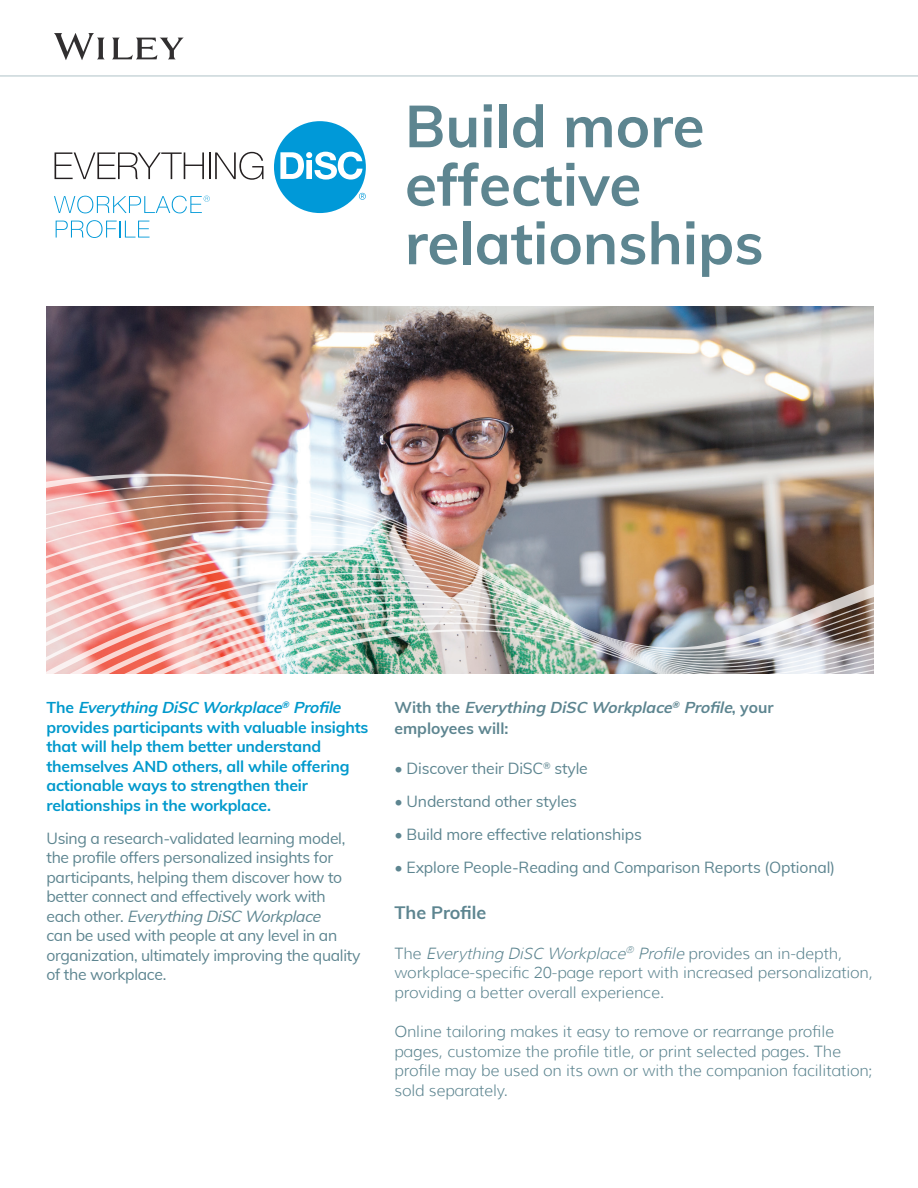
<style>
.page{position:relative;width:918px;height:1188px;background:#fff}
.page>*{position:absolute;margin:0;border:0;box-sizing:border-box;transform-origin:0 0}
.t1{font:700 58.5px/58.5px "Muli";color:#5d8590}
.t2{font:700 18px "Muli";color:#5d8590}
.t3{font:15.75px/19.5px "Muli";letter-spacing:-.02em;color:#5d8590}
.t4{font:300 15.75px/19.5px "Muli";letter-spacing:-.01em;color:#5d8590}
.t5{font:700 15.75px/19.5px "Muli";letter-spacing:-.01em;color:#09c}
.t6{font:italic 700 15.75px/21px "Muli";color:#5d8590}
.s1{font-style:italic}
.s2{font-style:normal}
</style>
<div class="page">
<img style="left:46px;top:307px;width:827px;height:137px">
<img style="left:46px;top:444px;width:827px;height:6px">
<img style="left:46px;top:450px;width:827px;height:7px">
<img style="left:46px;top:457px;width:827px;height:7px">
<img style="left:46px;top:464px;width:827px;height:12px">
<img style="left:46px;top:476px;width:827px;height:6px">
<img style="left:46px;top:482px;width:827px;height:28px">
<img style="left:46px;top:510px;width:827px;height:7px">
<img style="left:46px;top:517px;width:827px;height:7px">
<img style="left:46px;top:524px;width:827px;height:7px">
<img style="left:46px;top:531px;width:827px;height:7px">
<img style="left:46px;top:538px;width:827px;height:7px">
<img style="left:46px;top:545px;width:827px;height:6px">
<img style="left:46px;top:551px;width:827px;height:7px">
<img style="left:46px;top:558px;width:827px;height:6px">
<img style="left:46px;top:564px;width:827px;height:7px">
<img style="left:46px;top:571px;width:827px;height:6px">
<img style="left:46px;top:577px;width:827px;height:7px">
<img style="left:46px;top:584px;width:827px;height:6px">
<img style="left:46px;top:590px;width:827px;height:6px">
<img style="left:46px;top:596px;width:827px;height:7px">
<img style="left:46px;top:603px;width:827px;height:71px">
<svg style="left:54px;top:33px;width:130px;height:27px"></svg>
<hr style="left:0;top:76px;width:918px;height:1px;background:#5d8590">
<svg style="left:55px;top:152px;width:208px;height:28px"></svg>
<svg style="left:54px;top:196px;width:156px;height:17px"></svg>
<svg style="left:56px;top:220px;width:94px;height:18px"></svg>
<svg style="left:274px;top:121px;width:92px;height:92px"></svg>
<p class="t1" style="left:405px;top:94px;width:360px">Build more effective relationships</p>
<p class="t5" style="left:46px;top:697px;width:323px">T h e <span class="s1">Everything DiSC Workplace</span><sup>®</sup> <span class="s1">Profile </span>provides participants with valuable insights that will help them better understand themselves AND others, all while offering actionable ways to strengthen their relationships in the workplace.</p>
<p class="t3" style="left:46px;top:828px;width:315px">Using a research-validated learning model, the profile offers personalized insights for participants, helping them discover how to better connect and effectively work with<br>e a c h o t h e r . <span class="s1">Everything DiSC Workplace<br></span>can be used with people at any level in an organization, ultimately improving the quality of the workplace.</p>
<p class="t6" style="left:394px;top:697px;width:381px"><span class="s2">W i t h t h e</span> Everything DiSC Workplace<sup>®</sup> Profile<span class="s2">, y o u r employees will:</span></p>
<p class="t3" style="left:394px;top:758px;width:195px">• Discover their DiSC<sup>®</sup> style</p>
<p class="t3" style="left:394px;top:791px;width:184px">• Understand other styles</p>
<p class="t3" style="left:394px;top:824px;width:249px">• Build more effective relationships</p>
<p class="t3" style="left:394px;top:857px;width:442px">• Explore People-Reading and Comparison Reports (Optional)</p>
<p class="t2" style="left:394px;top:899px;width:93px">The Profile</p>
<p class="t4" style="left:394px;top:943px;width:480px">T h e <span class="s1">Everything DiSC Workplace</span><sup>®</sup> <span class="s1">Profile</span> p r o v i d e s a n i n - d e p t h , workplace-specific 20-page report with increased personalization, providing a better overall experience.</p>
<p class="t4" style="left:394px;top:1022px;width:480px">Online tailoring makes it easy to remove or rearrange profile pages, customize the profile title, or print selected pages. The profile may be used on its own or with the companion facilitation; sold separately.</p>
</div>
